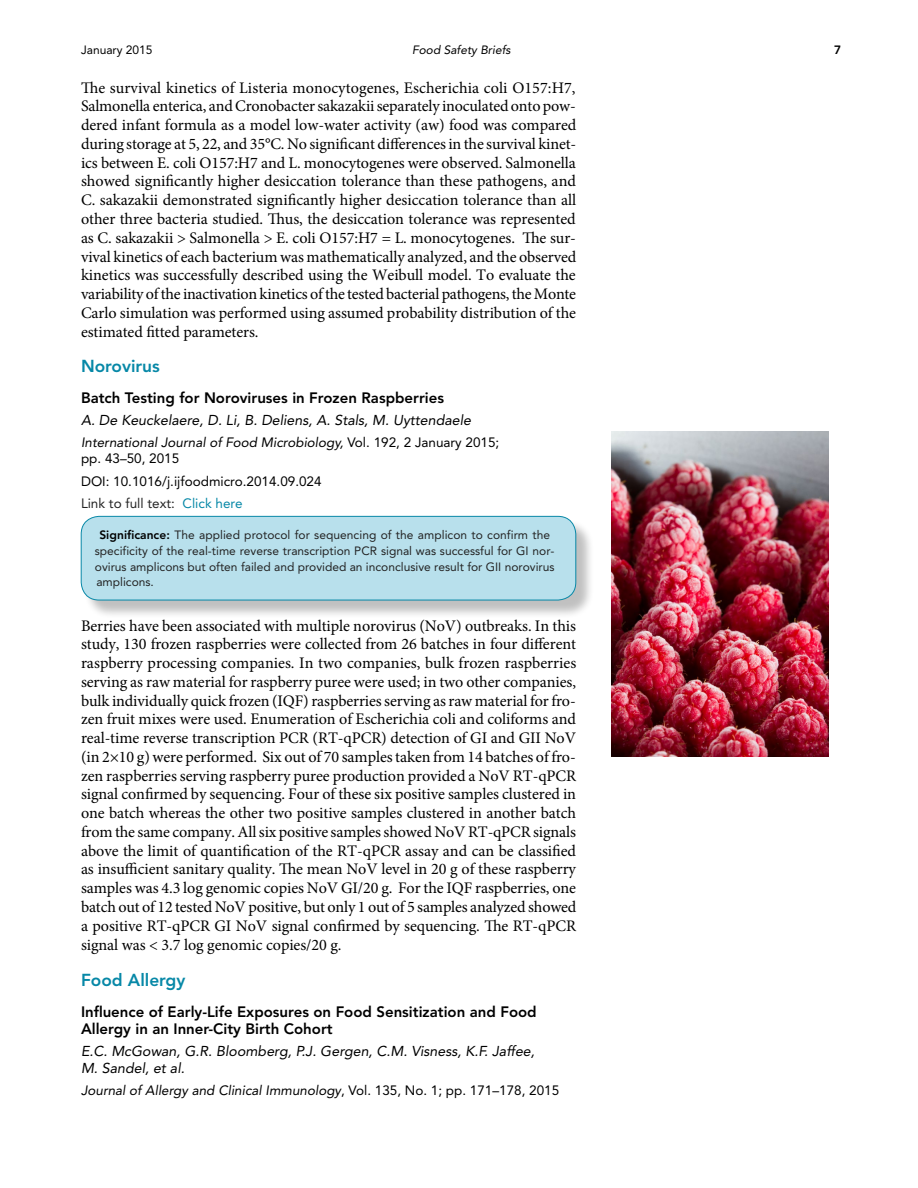
<style>
.page{position:relative;width:918px;height:1188px;background:#fff}
.page>*{position:absolute;margin:0;border:0;box-sizing:border-box;transform-origin:0 0}
.t1{font:800 17.25px "Avenir LT Std";color:#0788a7}
.t2{font:16.2px/18.8px "Minion Pro";letter-spacing:-.005em;color:#000;text-align:justify}
.t3{font:800 15px/17.2px "Avenir LT Std";color:#000}
.t4{font:italic 14.25px/16.5px "Avenir LT Std";color:#000}
.t5{font:italic 13.5px/15.8px "Avenir LT Std";color:#000}
.t6{font:13.5px/22.5px "Avenir LT Std";color:#000}
.t7{font:12px/15.8px "Avenir LT Std";color:#232323}
.t8{font:italic 12px "Avenir LT Std";color:#000}
.t9{font:12px "Avenir LT Std";color:#000}
.t10{font:800 12px "Avenir LT Std";color:#000}
.s1{font-style:normal}
.s2{color:#232323}
.s3{color:#0788a7}
.s4{font-weight:800;color:#000}
</style>
<div class="page">
<img style="left:612px;top:432px;width:216px;height:324px">
<div style="left:83px;top:519px;width:512px;height:100px;background:#000;opacity:.25"></div>
<div style="left:81px;top:516px;width:495px;height:84px;background:#b8e0ec;border-radius:18px"></div>
<div style="left:81px;top:516px;width:495px;height:84px;border:1px solid #0788a7;border-radius:18px"></div>
<p class="t9" style="left:81px;top:43px;width:73px">January 2015</p>
<p class="t8" style="left:412px;top:43px;width:100px">Food Safety Briefs</p>
<p class="t10" style="left:834px;top:43px;width:9px">7</p>
<p class="t2" style="left:81px;top:78px;width:497px">The survival kinetics of Listeria monocytogenes, Escherichia coli O157:H7, Salmonella enterica, and Cronobacter sakazakii separately inoculated onto pow&shy;dered infant formula as a model low-water activity (aw) food was compared during storage at 5, 22, and 35°C. No significant differences in the survival kinet&shy;ics between E. coli O157:H7 and L. monocytogenes were observed. Salmonella showed significantly higher desiccation tolerance than these pathogens, and C. sakazakii demonstrated significantly higher desiccation tolerance than all other three bacteria studied. Thus, the desiccation tolerance was represented as C. sakazakii &gt; Salmonella &gt; E. coli O157:H7 = L. monocytogenes. The sur&shy;vival kinetics of each bacterium was mathematically analyzed, and the observed kinetics was successfully described using the Weibull model. To evaluate the variability of the inactivation kinetics of the tested bacterial pathogens, the Monte Carlo simulation was performed using assumed probability distribution of the estimated fitted parameters.</p>
<p class="t1" style="left:81px;top:356px;width:80px">Norovirus</p>
<p class="t3" style="left:81px;top:389px;width:365px">Batch Testing for Noroviruses in Frozen Raspberries</p>
<p class="t4" style="left:81px;top:412px;width:392px">A. De Keuckelaere, D. Li, B. Deliens, A. Stals, M. Uyttendaele</p>
<p class="t5" style="left:81px;top:435px;width:420px">International Journal of Food Microbiology, <span class="s1">Vol. 192, 2 January 2015; pp. 43–50, 2015</span></p>
<p class="t6" style="left:81px;top:470px;width:242px">DOI: 10.1016/j.ijfoodmicro.2014.09.024<br><span class="s2">Link to full text:</span> <span class="s3">Click here</span></p>
<p class="t7" style="left:95px;top:527px;width:461px;text-indent:4px"><span class="s4">Significance:</span> The applied protocol for sequencing of the amplicon to confirm the specificity of the real-time reverse transcription PCR signal was successful for GI nor&shy;ovirus amplicons but often failed and provided an inconclusive result for GII norovirus amplicons.</p>
<p class="t2" style="left:81px;top:616px;width:497px">Berries have been associated with multiple norovirus (NoV) outbreaks. In this study, 130 frozen raspberries were collected from 26 batches in four different raspberry processing companies. In two companies, bulk frozen raspberries serving as raw material for raspberry puree were used; in two other companies, bulk individually quick frozen (IQF) raspberries serving as raw material for fro&shy;zen fruit mixes were used. Enumeration of Escherichia coli and coliforms and real-time reverse transcription PCR (RT-qPCR) detection of GI and GII NoV (in 2×10 g) were performed. Six out of 70 samples taken from 14 batches of fro&shy;zen raspberries serving raspberry puree production provided a NoV RT-qPCR signal confirmed by sequencing. Four of these six positive samples clustered in one batch whereas the other two positive samples clustered in another batch from the same company. All six positive samples showed NoV RT-qPCR signals above the limit of quantification of the RT-qPCR assay and can be classified as insufficient sanitary quality. The mean NoV level in 20 g of these raspberry samples was 4.3 log genomic copies NoV GI/20 g. For the IQF raspberries, one batch out of 12 tested NoV positive, but only 1 out of 5 samples analyzed showed a positive RT-qPCR GI NoV signal confirmed by sequencing. The RT-qPCR signal was &lt; 3.7 log genomic copies/20 g.</p>
<p class="t1" style="left:81px;top:970px;width:106px">Food Allergy</p>
<p class="t3" style="left:81px;top:1003px;width:457px">Influence of Early-Life Exposures on Food Sensitization and Food<br>Allergy in an Inner-City Birth Cohort</p>
<p class="t4" style="left:81px;top:1043px;width:455px">E.C. McGowan, G.R. Bloomberg, P.J. Gergen, C.M. Visness, K.F. Jaffee,<br>M. Sandel, et al.</p>
<p class="t5" style="left:81px;top:1083px;width:480px">Journal of Allergy and Clinical Immunology<span class="s1">, Vol. 135, No. 1; pp. 171–178, 2015</span></p>
</div>
